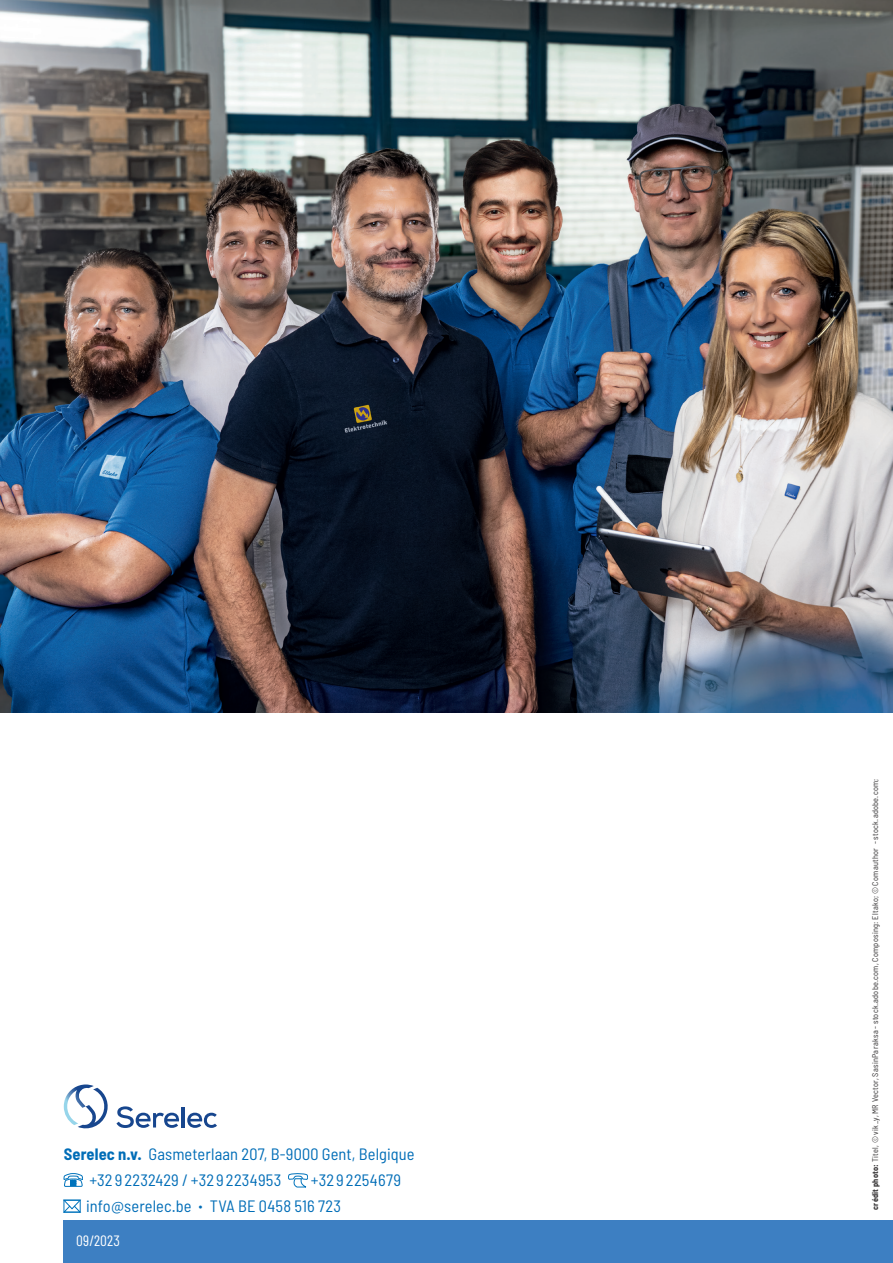
<style>
.page{position:relative;width:893px;height:1263px;background:#fff}
.page>*{position:absolute;margin:0;border:0;box-sizing:border-box;transform-origin:0 0}
.t1{font:semi-condensed 16.5px/26.1px "Barlow";letter-spacing:.01em;color:#006db7}
.t2{font:15px "Barlow Condensed";letter-spacing:.025em;color:#fff}
.t3{font:semi-condensed 8.25px "Barlow";letter-spacing:.03em;color:#312f30}
.s1{font-weight:700}
</style>
<div class="page">
<img style="left:0;top:0;width:893px;height:712px">
<div style="left:64px;top:1220px;width:829px;height:43px;background:#3d7fc2"></div>
<svg style="left:64px;top:1173px;width:19px;height:13px"></svg>
<svg style="left:288px;top:1173px;width:20px;height:14px"></svg>
<svg style="left:64px;top:1200px;width:17px;height:12px"></svg>
<svg style="left:64px;top:1084px;width:44px;height:44px"></svg>
<svg style="left:116px;top:1106px;width:64px;height:22px"></svg>
<hr style="left:182px;top:1107px;width:3px;height:20px;background:#17468e">
<svg style="left:187px;top:1113px;width:30px;height:15px"></svg>
<p class="t1" style="left:90px;top:1140px;width:327px;text-indent:-26px"><span class="s1">Serelec n.v.</span> Gasmeterlaan 207, B-9000 Gent, Belgique +329 2232429 / +329 2234953</p>
<p class="t1" style="left:86px;top:1166px;width:316px;text-indent:225px">+3292254679 info@serelec.be • TVA BE 0458 516 723</p>
<p class="t2" style="left:77px;top:1231px;width:45px">09/2023</p>
<p class="t3" style="left:870px;top:1210px;width:432px;rotate:-90deg"><span class="s1">crédit photo:</span> Titel, © vik_y, MR Vector, SasinParaksa - stock.adobe.com, Composing: Eltako; © Comauthor - stock.adobe.com;</p>
</div>
